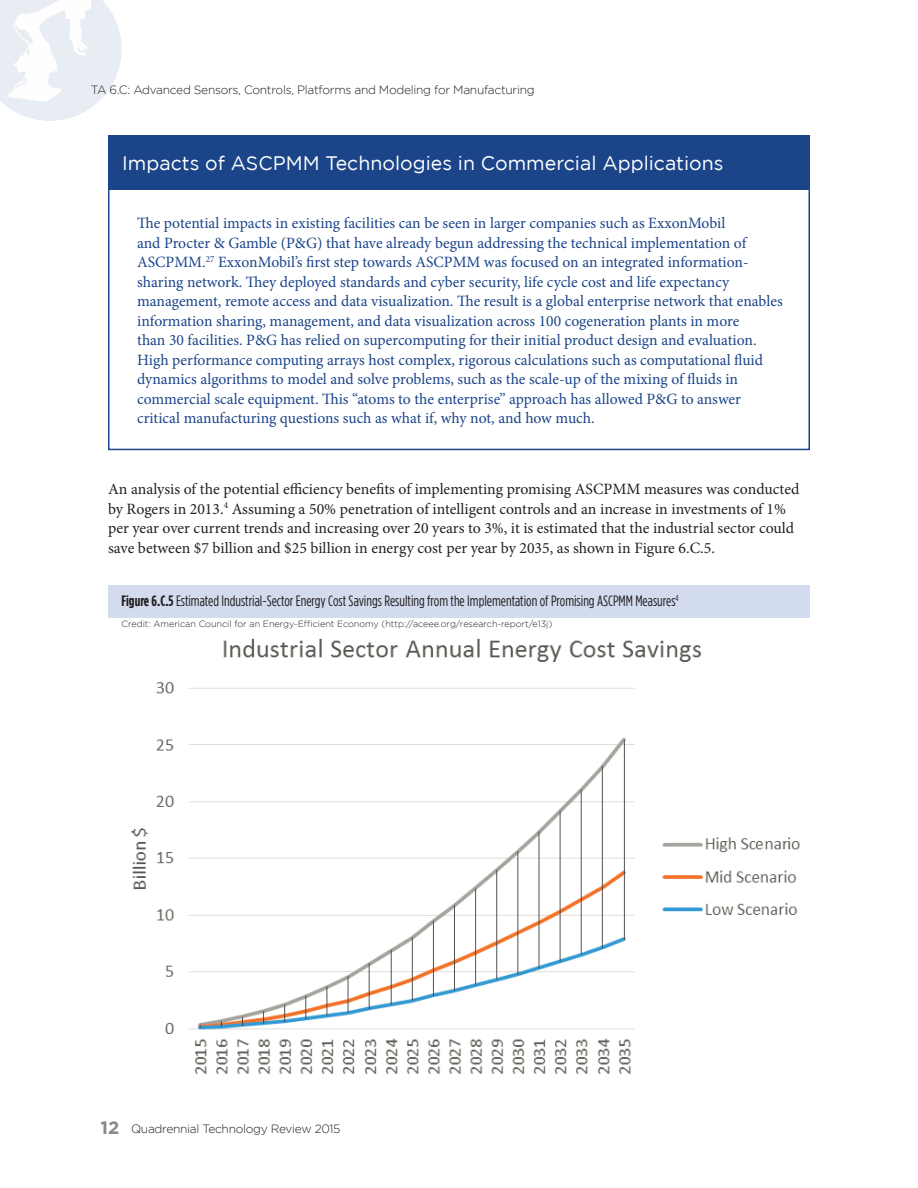
<style>
.page{position:relative;width:918px;height:1188px;background:#fff}
.page>*{position:absolute;margin:0;border:0;box-sizing:border-box;transform-origin:0 0}
.Sidebar_header{font:19.5px "Gotham";color:#fff}
.Sidebar_body_text{font:15.75px/19.5px "Minion Pro";color:#1b4489}
.Body_Text{font:15.75px/19.5px "Minion Pro";color:#231f20}
.Figure_Text{font:15px "Gotham Condensed";color:#231f20}
.t1{font:300 12px "Gotham";letter-spacing:-.025em;color:#231f20}
.Photo_Credit{font:300 9px "Gotham";color:#231f20}
.s1{font-weight:700}
.s2{font-weight:700;font-size:18px;color:#8a888a}
</style>
<div class="page">
<svg style="left:0;top:0;width:122px;height:121px"></svg>
<div style="left:108px;top:136px;width:702px;height:54px;background:#1b4489"></div>
<div style="left:108px;top:585px;width:702px;height:32px;background:#d3dcef"></div>
<img style="left:131px;top:638px;width:669px;height:436px">
<p class="t1" style="left:91px;top:83px;width:446px">TA 6.C: Advanced Sensors, Controls, Platforms and Modeling for Manufacturing</p>
<p class="Sidebar_header" style="left:122px;top:152px;width:603px">Impacts of ASCPMM Technologies in Commercial Applications</p>
<p class="Sidebar_body_text" style="left:137px;top:213px;width:647px">The potential impacts in existing facilities can be seen in larger companies such as ExxonMobil<br>and Procter &amp; Gamble (P&amp;G) that have already begun addressing the technical implementation of ASCPMM.<sup>27</sup> ExxonMobil’s first step towards ASCPMM was focused on an integrated information&shy;sharing network. They deployed standards and cyber security, life cycle cost and life expectancy management, remote access and data visualization. The result is a global enterprise network that enables information sharing, management, and data visualization across 100 cogeneration plants in more<br>than 30 facilities. P&amp;G has relied on supercomputing for their initial product design and evaluation.<br>High performance computing arrays host complex, rigorous calculations such as computational fluid dynamics algorithms to model and solve problems, such as the scale-up of the mixing of fluids in commercial scale equipment. This “atoms to the enterprise” approach has allowed P&amp;G to answer critical manufacturing questions such as what if, why not, and how much.</p>
<p class="Body_Text" style="left:108px;top:479px;width:693px">An analysis of the potential efficiency benefits of implementing promising ASCPMM measures was conducted by Rogers in 2013.<sup>4</sup> Assuming a 50% penetration of intelligent controls and an increase in investments of 1% per year over current trends and increasing over 20 years to 3%, it is estimated that the industrial sector could save between $7 billion and $25 billion in energy cost per year by 2035, as shown in Figure 6.C.5.</p>
<p class="Figure_Text" style="left:122px;top:593px;width:559px"><span class="s1">Figure 6.C.5</span> Estimated Industrial-Sector Energy Cost Savings Resulting from the Implementation of Promising ASCPMM Measures<sup>4</sup></p>
<p class="Photo_Credit" style="left:122px;top:619px;width:432px">Credit: American Council for an Energy-Efficient Economy (http://aceee.org/research-report/e13j)</p>
<p class="t1" style="left:100px;top:1122px;width:242px"><span class="s2">12</span> Quadrennial Technology Review 2015</p>
</div>
